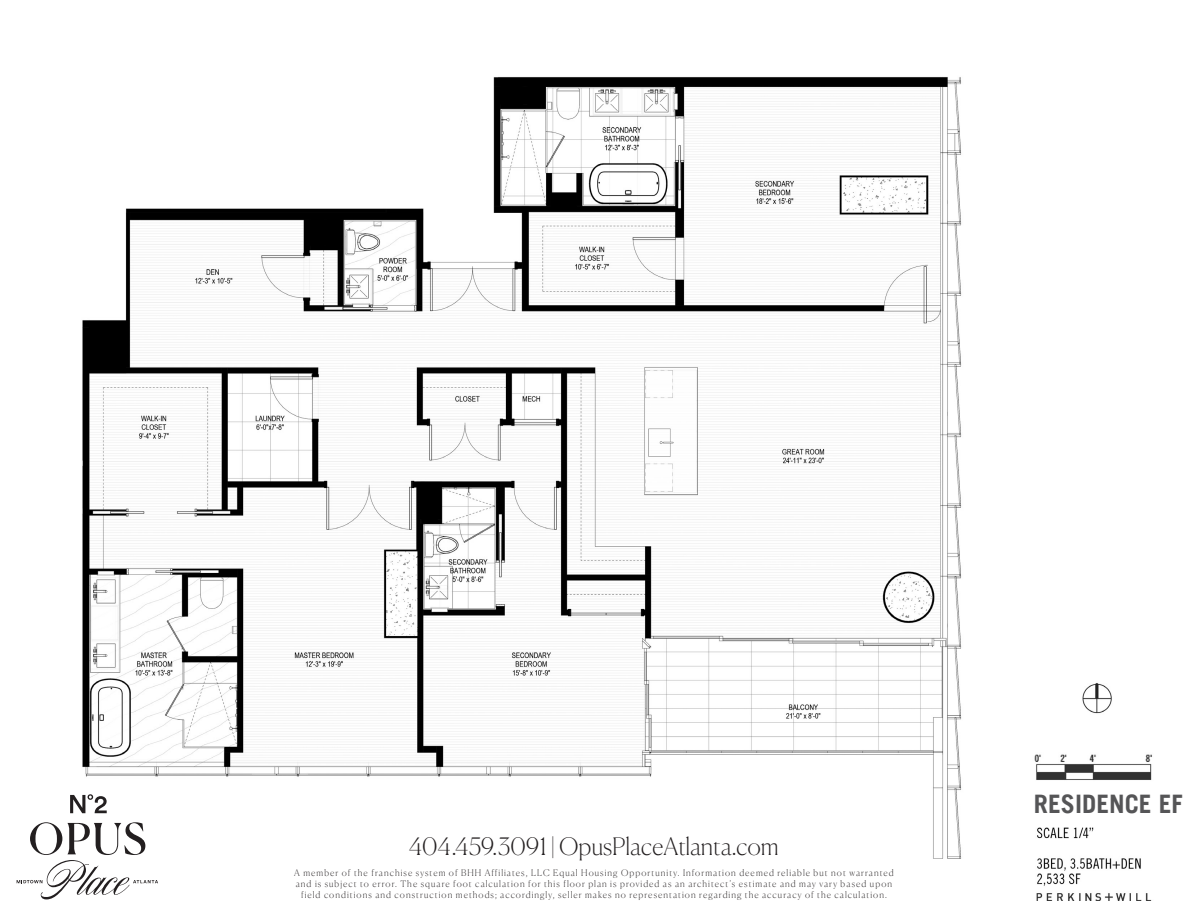
<style>
.page{position:relative;width:1188px;height:918px;background:#fff}
.page>*{position:absolute;margin:0;border:0;box-sizing:border-box;transform-origin:0 0}
.t1{font:700 25.5px "Trade Gothic LT";color:#555557}
.t2{font:100 24px "Canela";color:#231f20}
.t3{font:100 9px/10.8px "Canela";letter-spacing:.115em;color:#231f20;text-align:center}
</style>
<div class="page">
<img style="left:70px;top:77px;width:1082px;height:824px">
<svg style="left:70px;top:794px;width:37px;height:19px"></svg>
<svg style="left:17px;top:822px;width:141px;height:77px"></svg>
<div style="left:258px;top:824px;width:444px;height:45px;background:#fff"></div>
<div style="left:1034px;top:789px;width:154px;height:36px;background:#fff"></div>
<p class="t2" style="left:409px;top:827px;width:371px">404.459.3091 | OpusPlaceAtlanta.com</p>
<p class="t3" style="left:294px;top:867px;width:601px">A member of the franchise system of BHH Affiliates, LLC Equal Housing Opportunity. Information deemed reliable but not warranted and is subject to error. The square foot calculation for this floor plan is provided as an architect’s estimate and may vary based upon field conditions and construction methods; accordingly, seller makes no representation regarding the accuracy of the calculation.</p>
<p class="t1" style="left:1034px;top:788px;width:150px">RESIDENCE EF</p>
</div>
